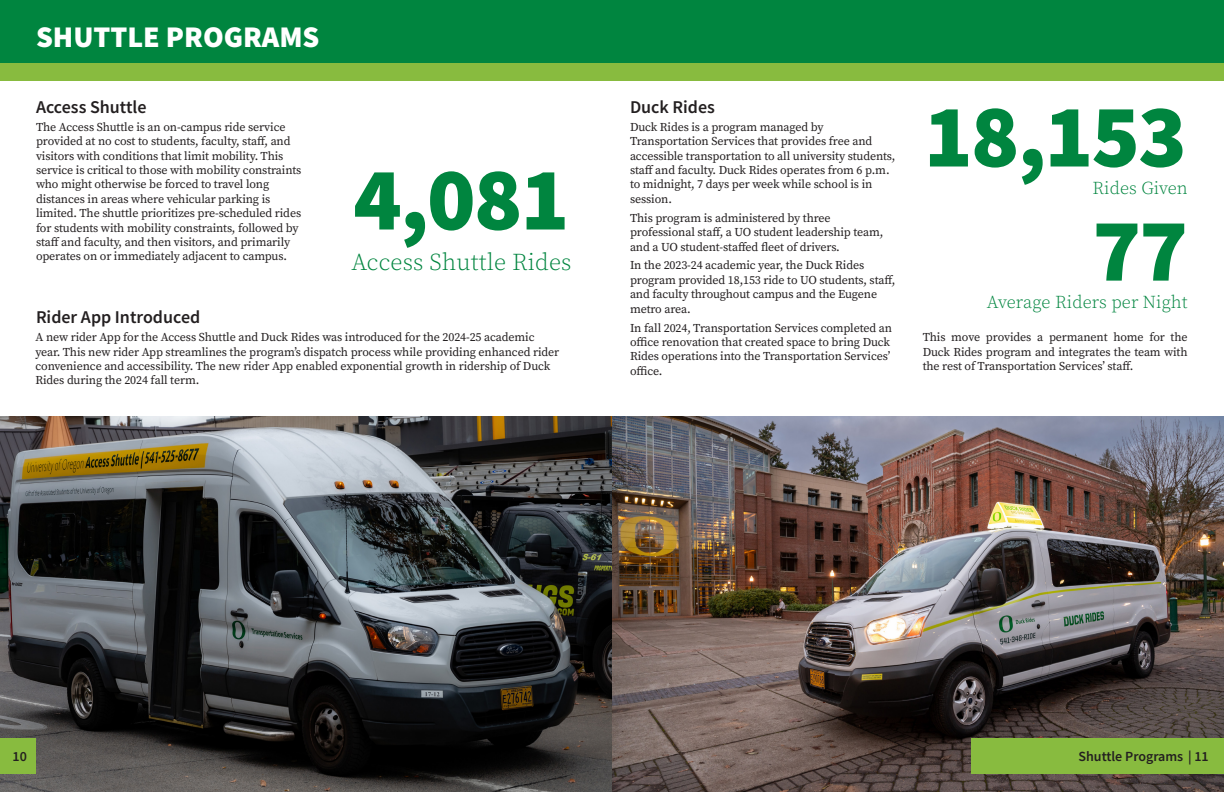
<style>
.page{position:relative;width:1224px;height:792px;background:#fff}
.page>*{position:absolute;margin:0;border:0;box-sizing:border-box;transform-origin:0 0}
.Big_Number{font:900 90px "Source Sans Pro";letter-spacing:-.02em;color:#00853f}
.t1{font:900 30px "Source Sans Pro";color:#fff}
.Default_Text{font:300 24px "Source Serif Pro";letter-spacing:.005em;color:#00853f}
.Subheading{font:600 18px "Source Sans Pro";color:#231f20}
.Default_Text-2{font:300 18px "Source Serif Pro";letter-spacing:.005em;color:#00853f}
.Page_Number{font:600 14px "Source Sans Pro";color:#231f20}
.Default_Text-3{font:12px/14.4px "Source Serif Pro";letter-spacing:-.01em;color:#231f20}
</style>
<div class="page">
<img style="left:0;top:416px;width:1224px;height:376px">
<div style="left:971px;top:738px;width:253px;height:36px;background:#88bb3f"></div>
<div style="left:0;top:738px;width:36px;height:36px;background:#88bb3f"></div>
<div style="left:0;top:63px;width:1224px;height:18px;background:#88bb3f"></div>
<div style="left:0;top:0;width:1224px;height:63px;background:#00853f"></div>
<p class="t1" style="left:36px;top:17px;width:285px">SHUTTLE PROGRAMS</p>
<p class="Subheading" style="left:36px;top:95px;width:112px">Access Shuttle</p>
<p class="Default_Text-3" style="left:36px;top:120px;width:267px">The Access Shuttle is an on-campus ride service provided at no cost to students, faculty, staff, and visitors with conditions that limit mobility. This service is critical to those with mobility constraints who might otherwise be forced to travel long distances in areas where vehicular parking is limited. The shuttle prioritizes pre-scheduled rides for students with mobility constraints, followed by staff and faculty, and then visitors, and primarily operates on or immediately adjacent to campus.</p>
<p class="Big_Number" style="left:353px;top:137px;width:217px">4,081</p>
<p class="Default_Text" style="left:351px;top:247px;width:221px">Access Shuttle Rides</p>
<p class="Subheading" style="left:36px;top:305px;width:166px">Rider App Introduced</p>
<p class="Default_Text-3" style="left:35px;top:330px;width:525px">A new rider App for the Access Shuttle and Duck Rides was introduced for the 2024-25 academic year. This new rider App streamlines the program’s dispatch process while providing enhanced rider convenience and accessibility. The new rider App enabled exponential growth in ridership of Duck Rides during the 2024 fall term.</p>
<p class="Subheading" style="left:630px;top:95px;width:86px">Duck Rides</p>
<p class="Default_Text-3" style="left:630px;top:120px;width:267px">Duck Rides is a program managed by Transportation Services that provides free and accessible transportation to all university students, staff and faculty. Duck Rides operates from 6 p.m. to midnight, 7 days per week while school is in session.</p>
<p class="Default_Text-3" style="left:630px;top:211px;width:255px">This program is administered by three professional staff, a UO student leadership team, and a UO student-staffed fleet of drivers.</p>
<p class="Default_Text-3" style="left:630px;top:258px;width:267px">In the 2023-24 academic year, the Duck Rides program provided 18,153 ride to UO students, staff, and faculty throughout campus and the Eugene metro area.</p>
<p class="Default_Text-3" style="left:630px;top:320px;width:264px">In fall 2024, Transportation Services completed an office renovation that created space to bring Duck Rides operations into the Transportation Services’ office.</p>
<p class="Big_Number" style="left:924px;top:74px;width:264px">18,153</p>
<p class="Default_Text-2" style="left:1092px;top:176px;width:97px">Rides Given</p>
<p class="Big_Number" style="left:1093px;top:188px;width:97px">77</p>
<p class="Default_Text-2" style="left:987px;top:290px;width:202px">Average Riders per Night</p>
<p class="Default_Text-3" style="left:923px;top:330px;width:266px;text-align:justify">This move provides a permanent home for the Duck Rides program and integrates the team with the rest of Transportation Services’ staff.</p>
<p class="Page_Number" style="left:13px;top:747px;width:16px">10</p>
<p class="Page_Number" style="left:1078px;top:747px;width:132px">Shuttle Programs | 11</p>
</div>
